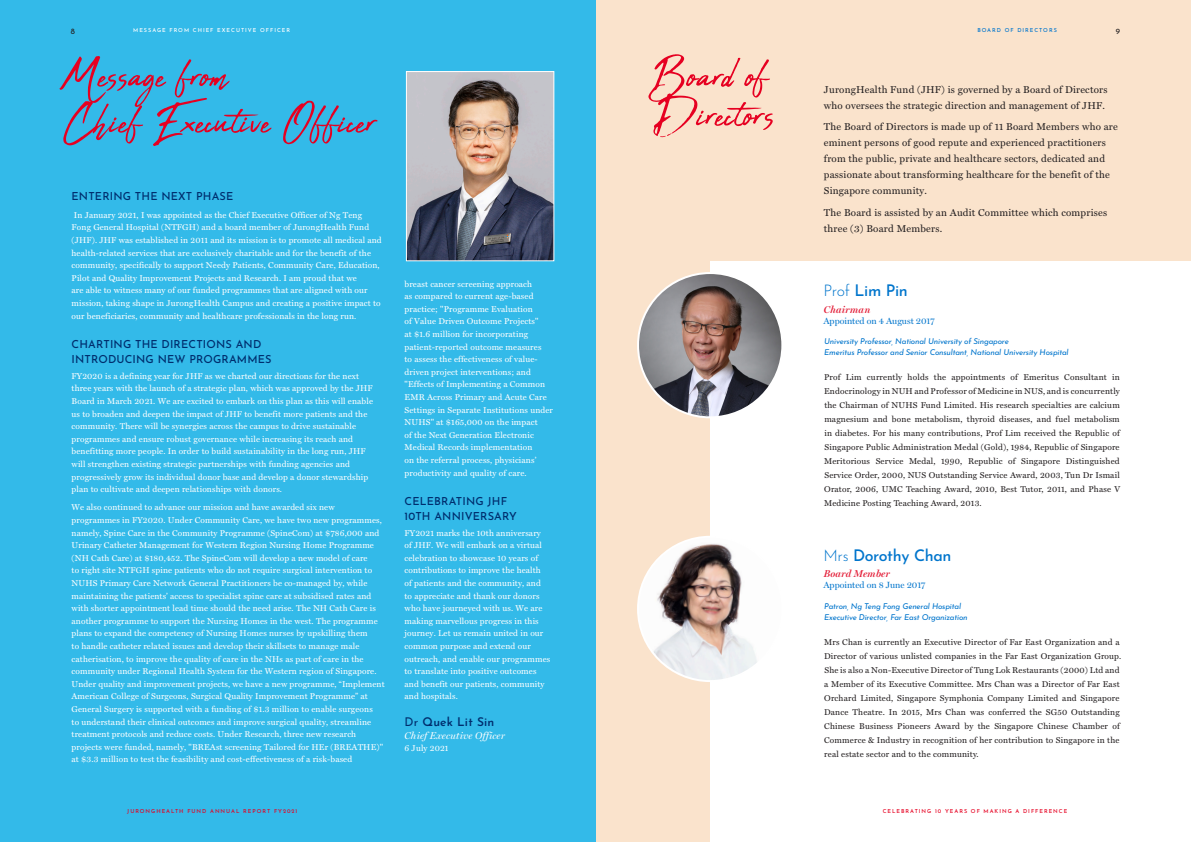
<style>
.page{position:relative;width:1191px;height:842px;background:#fff}
.page>*{position:absolute;margin:0;border:0;box-sizing:border-box;transform-origin:0 0}
.t1{font:55px/46px "Abuget";letter-spacing:.01em;color:#e60021}
.t2{font:500 16px "Josefin Sans";letter-spacing:-.02em;color:#0075cc}
.t3{font:600 12px "Josefin Sans";letter-spacing:.015em;color:#002e6e}
.t4{font:500 11px/15px "Josefin Sans";letter-spacing:.015em;color:#002e6e}
.t5{font:10px/16px "Miller Text";letter-spacing:.02em;color:#231f20}
.t6{font:italic 10px "Miller Display";letter-spacing:.015em;color:#fff}
.t7{font:italic 600 10px "Miller Display";letter-spacing:.02em;color:#e31d37}
.t8{font:9px "Miller Display";color:#0075cc}
.t9{font:8.5px/12.6px "Miller Text";letter-spacing:.015em;color:#fff}
.t10{font:8.5px/14px "Miller Text";letter-spacing:.02em;color:#231f20;text-align:justify}
.t11{font:italic 100 8px/11px "Josefin Sans";letter-spacing:-.02em;color:#0075cc}
.t12{font:8px "Josefin Sans";color:#231f20}
.t13{font:500 5.5px "Josefin Sans";letter-spacing:.18em;color:#e60021}
.t14{font:500 5.5px "Josefin Sans";letter-spacing:.18em;color:#fff}
.t15{font:500 5.5px "Josefin Sans";letter-spacing:.18em;color:#0075cc}
.s1{font-weight:400}
.s2{font-weight:300}
</style>
<div class="page">
<div style="left:595px;top:0;width:596px;height:842px;background:#fae3cc"></div>
<div style="left:710px;top:261px;width:481px;height:581px;background:#fff"></div>
<div style="left:0;top:0;width:595px;height:842px;background:#33bae9"></div>
<img style="left:408px;top:73px;width:144px;height:186px">
<div style="left:406px;top:71px;width:148px;height:190px;border:1px solid #fff"></div>
<img style="left:638px;top:273px;width:144px;height:144px;border-radius:72px">
<img style="left:638px;top:537px;width:144px;height:144px;border-radius:72px">
<p class="t12" style="left:71px;top:26px;width:6px">8</p>
<p class="t14" style="left:133px;top:26px;width:158px">MESSAGE FROM CHIEF EXECUTIVE OFFICER</p>
<p class="t15" style="left:977px;top:26px;width:81px">BOARD OF DIRECTORS</p>
<p class="t12" style="left:1116px;top:26px;width:6px">9</p>
<p class="t1" style="left:64px;top:53px;width:313px">Message from<br>Chief Executive Officer</p>
<p class="t1" style="left:648px;top:57px;width:128px;line-height:39.2px">Board of<br>Directors</p>
<p class="t4" style="left:72px;top:187px;width:163px">ENTERING THE NEXT PHASE</p>
<p class="t9" style="left:72px;top:209px;width:312px">In January 2021, I was appointed as the Chief Executive Officer of Ng Teng<br>Fong General Hospital (NTFGH) and a board member of JurongHealth Fund (JHF). JHF was established in 2011 and its mission is to promote all medical and health-related services that are exclusively charitable and for the benefit of the community, specifically to support Needy Patients, Community Care, Education, Pilot and Quality Improvement Projects and Research. I am proud that we<br>are able to witness many of our funded programmes that are aligned with our mission, taking shape in JurongHealth Campus and creating a positive impact to our beneficiaries, community and healthcare professionals in the long run.</p>
<p class="t4" style="left:72px;top:336px;width:201px">CHARTING THE DIRECTIONS AND<br>INTRODUCING NEW PROGRAMMES</p>
<p class="t9" style="left:72px;top:369px;width:303px">FY2020 is a defining year for JHF as we charted our directions for the next three years with the launch of a strategic plan, which was approved by the JHF Board in March 2021. We are excited to embark on this plan as this will enable us to broaden and deepen the impact of JHF to benefit more patients and the community. There will be synergies across the campus to drive sustainable programmes and ensure robust governance while increasing its reach and benefitting more people. In order to build sustainability in the long run, JHF will strengthen existing strategic partnerships with funding agencies and progressively grow its individual donor base and develop a donor stewardship plan to cultivate and deepen relationships with donors.</p>
<p class="t9" style="left:72px;top:501px;width:315px">We also continued to advance our mission and have awarded six new programmes in FY2020. Under Community Care, we have two new programmes, namely, Spine Care in the Community Programme (SpineCom) at $786,000 and Urinary Catheter Management for Western Region Nursing Home Programme (NH Cath Care) at $180,452. The SpineCom will develop a new model of care<br>to right site NTFGH spine patients who do not require surgical intervention to NUHS Primary Care Network General Practitioners be co-managed by, while maintaining the patients’ access to specialist spine care at subsidised rates and with shorter appointment lead time should the need arise. The NH Cath Care is another programme to support the Nursing Homes in the west. The programme plans to expand the competency of Nursing Homes nurses by upskilling them<br>to handle catheter related issues and develop their skillsets to manage male catherisation, to improve the quality of care in the NHs as part of care in the community under Regional Health System for the Western region of Singapore.<br>Under quality and improvement projects, we have a new programme, “Implement American College of Surgeons, Surgical Quality Improvement Programme” at General Surgery is supported with a funding of $1.3 million to enable surgeons<br>to understand their clinical outcomes and improve surgical quality, streamline treatment protocols and reduce costs. Under Research, three new research projects were funded, namely, "BREAst screening Tailored for HEr (BREATHE)" at $3.3 million to test the feasibility and cost-effectiveness of a risk-based</p>
<p class="t13" style="left:127px;top:807px;width:172px">JURONGHEALTH FUND ANNUAL REPORT FY2021</p>
<p class="t9" style="left:404px;top:277px;width:150px">breast cancer screening approach<br>as compared to current age-based practice; "Programme Evaluation<br>of Value Driven Outcome Projects"<br>at $1.6 million for incorporating patient-reported outcome measures<br>to assess the effectiveness of value&shy;driven project interventions; and "Effects of Implementing a Common EMR Across Primary and Acute Care Settings in Separate Institutions under NUHS" at $165,000 on the impact<br>of the Next Generation Electronic Medical Records implementation<br>on the referral process, physicians’ productivity and quality of care.</p>
<p class="t4" style="left:404px;top:493px;width:114px">CELEBRATING JHF<br>10TH ANNIVERSARY</p>
<p class="t9" style="left:404px;top:526px;width:147px">FY2021 marks the 10th anniversary<br>of JHF. We will embark on a virtual celebration to showcase 10 years of contributions to improve the health<br>of patients and the community, and to appreciate and thank our donors who have journeyed with us. We are making marvellous progress in this journey. Let us remain united in our common purpose and extend our outreach, and enable our programmes to translate into positive outcomes and benefit our patients, community and hospitals.</p>
<p class="t3" style="left:404px;top:713px;width:91px"><span class="s1">Dr</span> Quek Lit Sin</p>
<p class="t6" style="left:404px;top:729px;width:102px">Chief Executive Officer</p>
<p class="t9" style="left:404px;top:742px;width:46px">6 July 2021</p>
<p class="t5" style="left:824px;top:81px;width:285px">JurongHealth Fund (JHF) is governed by a Board of Directors who oversees the strategic direction and management of JHF.</p>
<p class="t5" style="left:824px;top:119px;width:295px">The Board of Directors is made up of 11 Board Members who are eminent persons of good repute and experienced practitioners from the public, private and healthcare sectors, dedicated and passionate about transforming healthcare for the benefit of the Singapore community.</p>
<p class="t5" style="left:824px;top:204px;width:285px">The Board is assisted by an Audit Committee which comprises three (3) Board Members.</p>
<p class="t2" style="left:823px;top:278px;width:86px"><span class="s2">Prof</span> Lim Pin</p>
<p class="t7" style="left:824px;top:303px;width:48px">Chairman</p>
<p class="t8" style="left:823px;top:315px;width:113px">Appointed on 4 August 2017</p>
<p class="t11" style="left:824px;top:335px;width:246px">University Professor, National University of Singapore<br>Emeritus Professor and Senior Consultant, National University Hospital</p>
<p class="t10" style="left:824px;top:370px;width:298px">Prof Lim currently holds the appointments of Emeritus Consultant in Endocrinology in NUH and Professor of Medicine in NUS, and is concurrently the Chairman of NUHS Fund Limited. His research specialties are calcium magnesium and bone metabolism, thyroid diseases, and fuel metabolism in diabetes. For his many contributions, Prof Lim received the Republic of Singapore Public Administration Medal (Gold), 1984, Republic of Singapore Meritorious Service Medal, 1990, Republic of Singapore Distinguished Service Order, 2000, NUS Outstanding Service Award, 2003, Tun Dr Ismail Orator, 2006, UMC Teaching Award, 2010, Best Tutor, 2011, and Phase V Medicine Posting Teaching Award, 2013.</p>
<p class="t2" style="left:823px;top:543px;width:130px"><span class="s2">Mrs</span> Dorothy Chan</p>
<p class="t7" style="left:824px;top:568px;width:68px">Board Member</p>
<p class="t8" style="left:823px;top:580px;width:104px">Appointed on 8 June 2017</p>
<p class="t11" style="left:824px;top:599px;width:145px">Patron, Ng Teng Fong General Hospital<br>Executive Director, Far East Organization</p>
<p class="t10" style="left:824px;top:635px;width:299px;text-align:left">Mrs Chan is currently an Executive Director of Far East Organization and a Director of various unlisted companies in the Far East Organization Group.<br>She is also a Non-Executive Director of Tung Lok Restaurants (2000) Ltd and a Member of its Executive Committee. Mrs Chan was a Director of Far East Orchard Limited, Singapore Symphonia Company Limited and Singapore Dance Theatre. In 2015, Mrs Chan was conferred the SG50 Outstanding Chinese Business Pioneers Award by the Singapore Chinese Chamber of Commerce &amp; Industry in recognition of her contribution to Singapore in the real estate sector and to the community.</p>
<p class="t13" style="left:882px;top:807px;width:186px">CELEBRATING 10 YEARS OF MAKING A DIFFERENCE</p>
</div>
